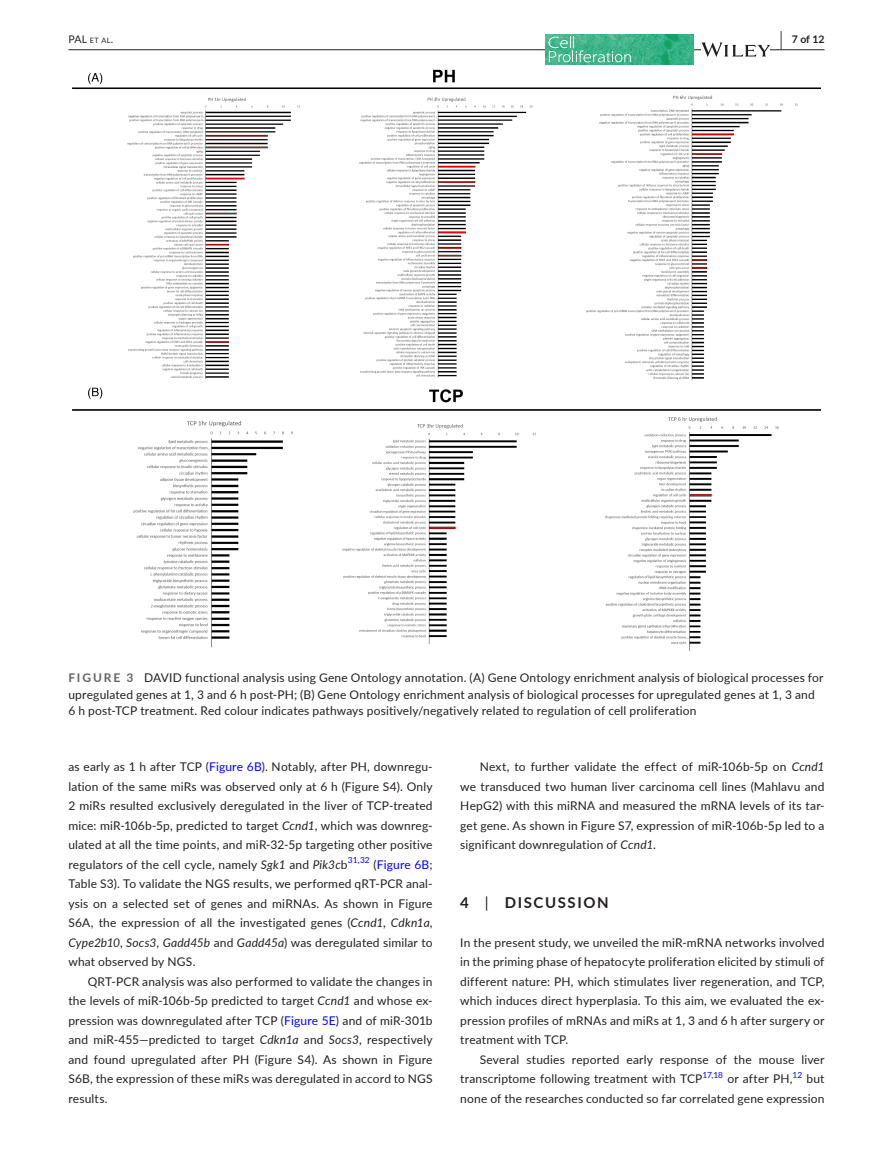
<style>
.page{position:relative;width:893px;height:1174px;background:#fff}
.page>*{position:absolute;margin:0;border:0;box-sizing:border-box;transform-origin:0 0}
.t1{font:700 15px "Lato";letter-spacing:.11em;color:#231f20}
.t2{font:12px/19.5px "Lato";letter-spacing:.015em;color:#231f20;text-align:justify}
.t3{font:10.5px "Lato";color:#231f20}
.t4{font:700 10.5px "Lato";color:#231f20}
.s1{font-size:7.35px}
.s2{font-size:19.5px}
.s3{font-weight:700;color:#636366}
.s4{color:#00f}
.s5{font-style:italic}
.s6{font-weight:400}
</style>
<div class="page">
<hr style="left:68px;top:49px;width:756px;height:1px;background:#231f20">
<img style="left:545px;top:35px;width:149px;height:30px">
<svg style="left:548px;top:36px;width:83px;height:27px;background:#59be99"></svg>
<svg style="left:701px;top:42px;width:69px;height:15px"></svg>
<img style="left:72px;top:69px;width:749px;height:581px">
<p class="t3" style="left:68px;top:31px;width:46px">PAL <span class="s1">et al</span>.</p>
<p class="t4" style="left:780px;top:31px;width:46px"><span class="s2">|</span> 7 of 12</p>
<p class="t2" style="left:68px;top:669px;width:757px;line-height:16.5px;text-align:left"><span class="s3">FIGURE 3</span> DAVID functional analysis using Gene Ontology annotation. (A) Gene Ontology enrichment analysis of biological processes for upregulated genes at 1, 3 and 6 h post-PH; (B) Gene Ontology enrichment analysis of biological processes for upregulated genes at 1, 3 and<br>6 h post-TCP treatment. Red colour indicates pathways positively/negatively related to regulation of cell proliferation</p>
<p class="t2" style="left:68px;top:756px;width:366px">as early as 1 h after TCP (<span class="s4">Figure 6B</span>). Notably, after PH, downregu&shy;lation of the same miRs was observed only at 6 h (Figure S4). Only 2 miRs resulted exclusively deregulated in the liver of TCP-treated mice: miR-106b-5p, predicted to target <span class="s5">Ccnd1</span>, which was downreg&shy;ulated at all the time points, and miR-32-5p targeting other positive regulators of the cell cycle, namely <span class="s5">Sgk1</span> and <span class="s5">Pik3c</span>b<sup>31,32</sup> (<span class="s4">Figure 6B</span>; Table S3). To validate the NGS results, we performed qRT-PCR anal&shy;ysis on a selected set of genes and miRNAs. As shown in Figure S6A, the expression of all the investigated genes (<span class="s5">Ccnd1</span>, <span class="s5">Cdkn1a</span>, <span class="s5">Cype2b10</span>, <span class="s5">Socs3</span>, <span class="s5">Gadd45b</span> and <span class="s5">Gadd45a</span>) was deregulated similar to what observed by NGS.</p>
<p class="t2" style="left:68px;top:971px;width:366px;text-indent:20px">QRT-PCR analysis was also performed to validate the changes in the levels of miR-106b-5p predicted to target <span class="s5">Ccnd1</span> and whose ex&shy;pression was downregulated after TCP (<span class="s4">Figure 5E</span>) and of miR-301b and miR-455—predicted to target <span class="s5">Cdkn1a</span> and <span class="s5">Socs3</span>, respectively and found upregulated after PH (Figure S4). As shown in Figure S6B, the expression of these miRs was deregulated in accord to NGS results.</p>
<p class="t2" style="left:460px;top:756px;width:366px;text-indent:19px">Next, to further validate the effect of miR-106b-5p on <span class="s5">Ccnd1 </span>we transduced two human liver carcinoma cell lines (Mahlavu and HepG2) with this miRNA and measured the mRNA levels of its tar&shy;get gene. As shown in Figure S7, expression of miR-106b-5p led to a significant downregulation of <span class="s5">Ccnd1</span>.</p>
<p class="t1" style="left:460px;top:891px;width:150px">4 <span class="s6">|</span> DISCUSSION</p>
<p class="t2" style="left:460px;top:932px;width:366px">In the present study, we unveiled the miR-mRNA networks involved in the priming phase of hepatocyte proliferation elicited by stimuli of different nature: PH, which stimulates liver regeneration, and TCP, which induces direct hyperplasia. To this aim, we evaluated the ex&shy;pression profiles of mRNAs and miRs at 1, 3 and 6 h after surgery or treatment with TCP.</p>
<p class="t2" style="left:460px;top:1049px;width:366px;text-indent:20px">Several studies reported early response of the mouse liver transcriptome following treatment with TCP<sup>17,18</sup> or after PH,<sup>12</sup> but none of the researches conducted so far correlated gene expression</p>
</div>
